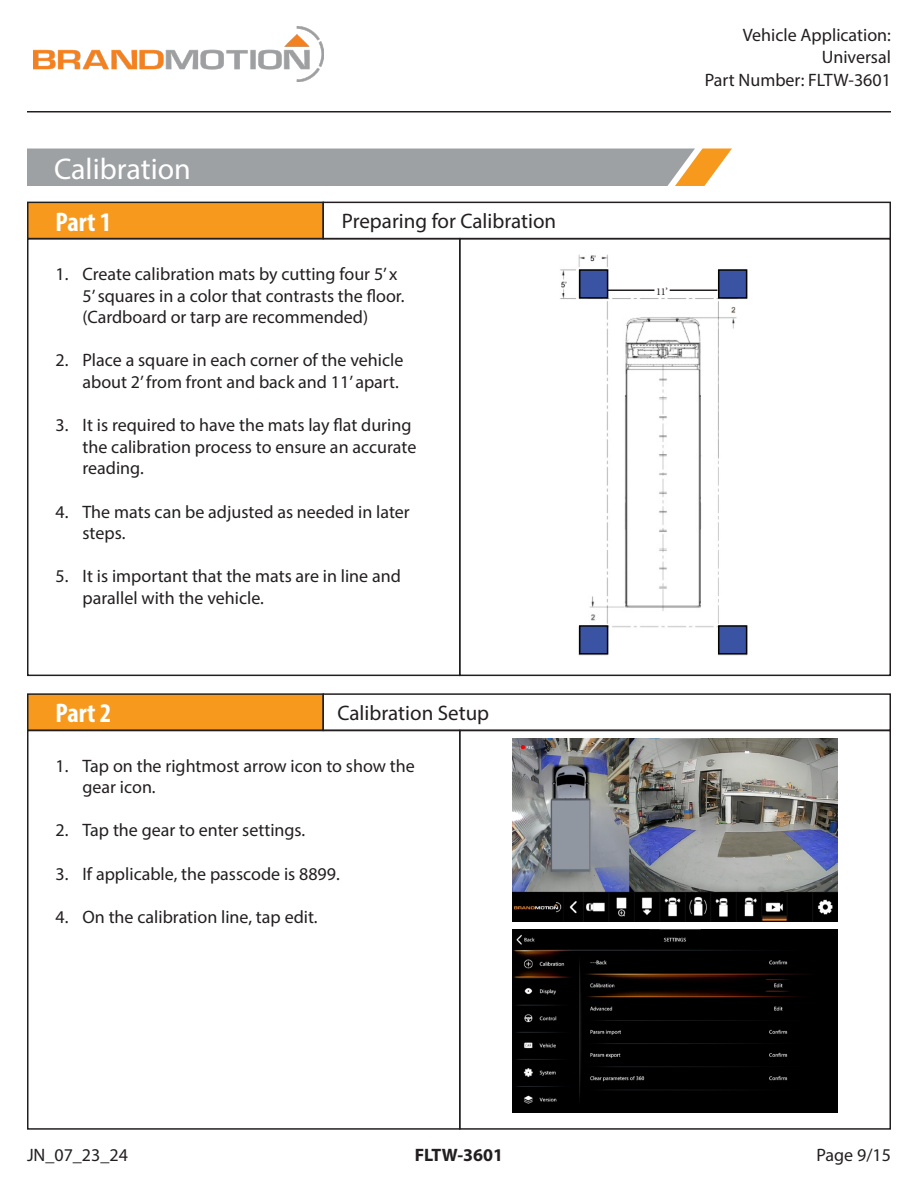
<style>
.page{position:relative;width:918px;height:1188px;background:#fff}
.page>*{position:absolute;margin:0;border:0;box-sizing:border-box;transform-origin:0 0}
.t1{font:30px "Myriad Pro";color:#fff}
.t2{font:700 condensed 27px "Myriad Pro";color:#fff}
.t3{font:21px "Myriad Pro";color:#231f20}
.t4{font:18px/21.6px "Myriad Pro";color:#231f20}
.t5{font:700 18px "Myriad Pro";color:#231f20}
.t6{font:10.5px "Minion Pro";color:#231f20}
</style>
<div class="page">
<img style="left:33px;top:27px;width:290px;height:54px">
<hr style="left:27px;top:111px;width:864px;height:1px;background:#231f20">
<svg style="left:27px;top:148px;width:705px;height:38px;background:#a5a4a1"></svg>
<div style="left:28px;top:202px;width:295px;height:37px;background:#f7991c"></div>
<div style="left:27px;top:202px;width:297px;height:37px;border:2px solid #231f20"></div>
<div style="left:28px;top:694px;width:295px;height:36px;background:#f7991c"></div>
<div style="left:27px;top:693px;width:297px;height:38px;border:2px solid #231f20"></div>
<div style="left:459px;top:238px;width:432px;height:438px;border:2px solid #231f20"></div>
<div style="left:459px;top:730px;width:432px;height:400px;border:2px solid #231f20"></div>
<div style="left:322px;top:202px;width:569px;height:37px;border:2px solid #231f20"></div>
<div style="left:322px;top:693px;width:569px;height:38px;border:2px solid #231f20"></div>
<div style="left:27px;top:238px;width:433px;height:438px;border:2px solid #231f20"></div>
<div style="left:27px;top:730px;width:433px;height:400px;border:2px solid #231f20"></div>
<img style="left:560px;top:254px;width:188px;height:402px">
<img style="left:512px;top:739px;width:326px;height:183px">
<img style="left:512px;top:930px;width:326px;height:183px">
<hr style="left:607px;top:290px;width:47px;height:1px;background:#231f20">
<hr style="left:670px;top:290px;width:47px;height:1px;background:#231f20">
<div style="left:579px;top:625px;width:29px;height:30px;background:#3a53a3;border:2px solid #040503"></div>
<div style="left:718px;top:625px;width:29px;height:30px;background:#3a53a3;border:2px solid #040503"></div>
<div style="left:579px;top:269px;width:29px;height:30px;background:#3a53a3;border:2px solid #040503"></div>
<div style="left:718px;top:269px;width:29px;height:30px;background:#3a53a3;border:2px solid #040503"></div>
<p class="t1" style="left:54px;top:150px;width:138px">Calibration</p>
<p class="t2" style="left:56px;top:205px;width:57px">Part 1</p>
<p class="t3" style="left:342px;top:208px;width:216px">Preparing for Calibration</p>
<p class="t4" style="left:82px;top:263px;width:324px;text-indent:-27px">1. Create calibration mats by cutting four 5’ x<br>5’ squares in a color that contrasts the floor. (Cardboard or tarp are recommended)</p>
<p class="t4" style="left:56px;top:349px;width:349px;text-align:right">2. Place a square in each corner of the vehicle about 2’ from front and back and 11’ apart.</p>
<p class="t4" style="left:82px;top:414px;width:335px;text-indent:-27px">3. It is required to have the mats lay flat during the calibration process to ensure an accurate reading.</p>
<p class="t4" style="left:82px;top:500px;width:329px;text-indent:-27px">4. The mats can be adjusted as needed in later steps.</p>
<p class="t4" style="left:82px;top:565px;width:320px;text-indent:-27px">5. It is important that the mats are in line and parallel with the vehicle.</p>
<p class="t2" style="left:56px;top:697px;width:57px">Part 2</p>
<p class="t3" style="left:338px;top:700px;width:153px">Calibration Setup</p>
<p class="t4" style="left:82px;top:755px;width:334px;text-indent:-27px">1. Tap on the rightmost arrow icon to show the gear icon.</p>
<p class="t4" style="left:56px;top:819px;width:251px">2. Tap the gear to enter settings.</p>
<p class="t4" style="left:56px;top:863px;width:286px">3. If applicable, the passcode is 8899.</p>
<p class="t4" style="left:56px;top:906px;width:264px">4. On the calibration line, tap edit.</p>
<p class="t4" style="left:705px;top:23px;width:188px;line-height:22.5px;text-align:right">Vehicle Application:<br>Universal<br>Part Number: FLTW-3601</p>
<p class="t6" style="left:656px;top:285px;width:13px">11’</p>
<p class="t4" style="left:27px;top:1144px;width:102px">JN_07_23_24</p>
<p class="t5" style="left:415px;top:1143px;width:90px">FLTW-3601</p>
<p class="t4" style="left:816px;top:1144px;width:76px">Page 9/15</p>
</div>
